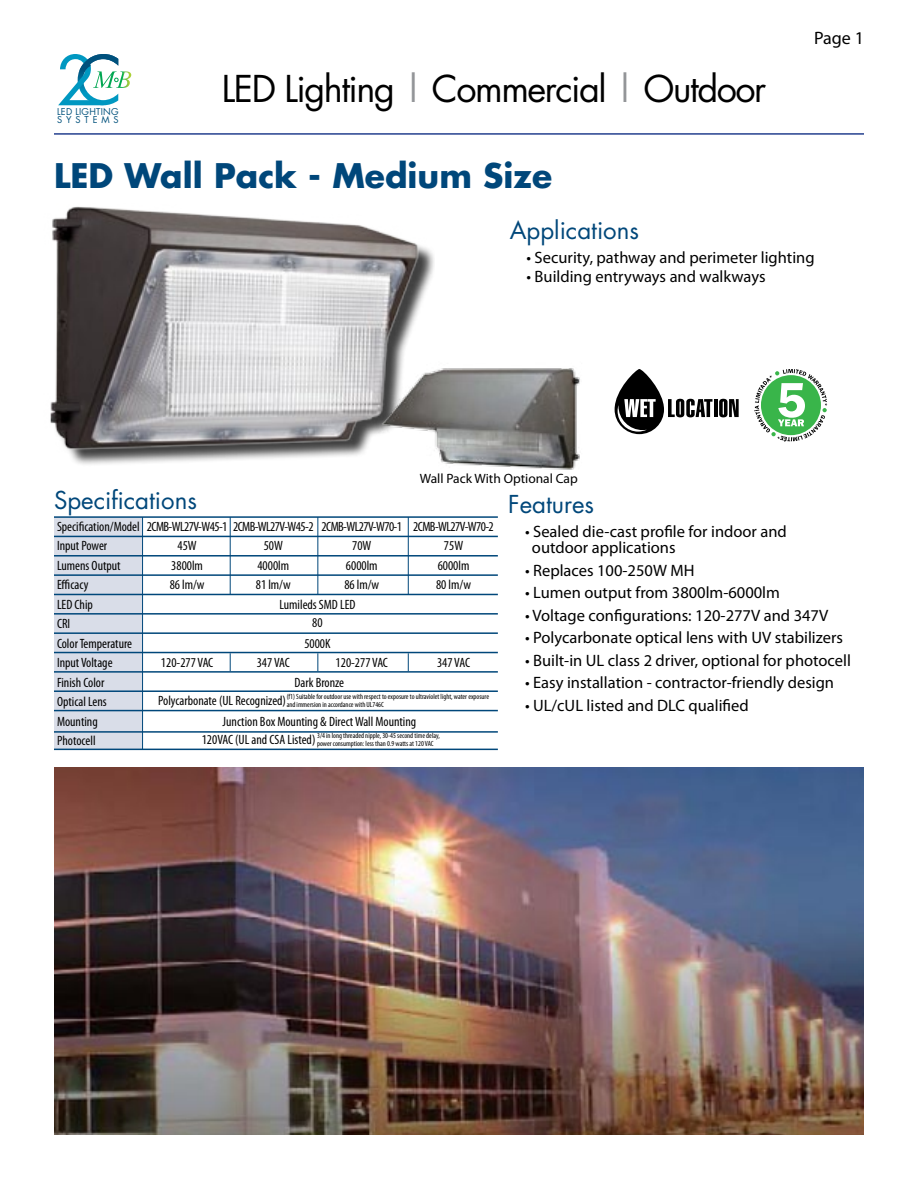
<style>
.page{position:relative;width:918px;height:1188px;background:#fff}
.page>*{position:absolute;margin:0;border:0;box-sizing:border-box;transform-origin:0 0}
.t1{font:36px "Futura";letter-spacing:-.04em;color:#000}
.t2{font:700 33px "Futura";color:#00477a}
.t3{font:24px "Futura";color:#00477a}
.t4{font:18px "Myriad Pro";color:#000}
.t5{font:16.5px/16.5px "Myriad Pro";color:#000}
.t6{font:condensed 13.5px/19.5px "Myriad Pro";color:#000}
.t7{font:condensed 13.5px/19.5px "Myriad Pro";letter-spacing:-.02em;color:#000;text-align:center}
.t8{font:condensed 13.5px "Myriad Pro";letter-spacing:-.04em;color:#000}
.t9{font:13.5px "Myriad Pro";color:#000}
.t10{font:9.15px/8.2px "Futura";letter-spacing:.025em;color:#00517c}
.t11{font:condensed 7.5px/7.5px "Myriad Pro";color:#000}
.s1{color:#939598}
</style>
<div class="page">
<svg style="left:58px;top:54px;width:73px;height:51px"></svg>
<hr style="left:54px;top:133px;width:810px;height:2px;background:#25408f">
<img style="left:50px;top:206px;width:383px;height:259px">
<div style="left:54px;top:517px;width:88px;height:232px;background:#d9dde8"></div>
<img style="left:54px;top:768px;width:810px;height:366px">
<img style="left:378px;top:350px;width:202px;height:120px">
<hr style="left:54px;top:516px;width:444px;height:2px;background:#00477a">
<hr style="left:54px;top:731px;width:444px;height:2px;background:#00477a">
<hr style="left:54px;top:749px;width:444px;height:1px;background:#00477a">
<hr style="left:54px;top:536px;width:444px;height:1px;background:#00477a">
<hr style="left:54px;top:555px;width:444px;height:2px;background:#00477a">
<hr style="left:54px;top:574px;width:444px;height:2px;background:#00477a">
<hr style="left:54px;top:594px;width:444px;height:1px;background:#00477a">
<hr style="left:54px;top:613px;width:444px;height:2px;background:#00477a">
<hr style="left:54px;top:632px;width:444px;height:2px;background:#00477a">
<hr style="left:54px;top:652px;width:444px;height:1px;background:#00477a">
<hr style="left:54px;top:671px;width:444px;height:2px;background:#00477a">
<hr style="left:54px;top:690px;width:444px;height:2px;background:#00477a">
<hr style="left:54px;top:710px;width:444px;height:1px;background:#00477a">
<hr style="left:142px;top:517px;width:1px;height:232px;background:#00477a">
<hr style="left:230px;top:517px;width:1px;height:77px;background:#00477a">
<svg style="left:230px;top:653px;width:1px;height:18px"></svg>
<hr style="left:317px;top:517px;width:1px;height:77px;background:#00477a">
<hr style="left:408px;top:517px;width:1px;height:77px;background:#00477a">
<svg style="left:317px;top:653px;width:1px;height:18px"></svg>
<svg style="left:408px;top:653px;width:1px;height:18px"></svg>
<svg style="left:754px;top:369px;width:73px;height:73px"></svg>
<svg style="left:615px;top:369px;width:49px;height:65px"></svg>
<svg style="left:618px;top:399px;width:38px;height:33px"></svg>
<svg style="left:668px;top:399px;width:44px;height:18px"></svg>
<hr style="left:714px;top:399px;width:3px;height:18px;background:#000">
<svg style="left:719px;top:399px;width:20px;height:18px"></svg>
<p class="t10" style="left:57px;top:107px;width:63px">LED LIGHTING<br>SYSTEMS</p>
<h1 class="t1" style="left:222px;top:64px;width:546px">LED Lighting <span class="s1">|</span> Commercial <span class="s1">|</span> Outdoor</h1>
<h2 class="t2" style="left:54px;top:153px;width:500px">LED Wall Pack - Medium Size</h2>
<h3 class="t3" style="left:510px;top:214px;width:131px">Applications</h3>
<p class="t4" style="left:814px;top:27px;width:51px">Page 1</p>
<p class="t5" style="left:526px;top:249px;width:290px">• Security, pathway and perimeter lighting</p>
<p class="t5" style="left:526px;top:268px;width:241px">• Building entryways and walkways</p>
<p class="t9" style="left:420px;top:470px;width:159px">Wall Pack With Optional Cap</p>
<p class="t5" style="left:532px;top:523px;width:256px;text-indent:-7px">• Sealed die-cast profile for indoor and outdoor applications</p>
<p class="t5" style="left:525px;top:562px;width:171px">• Replaces 100-250W MH</p>
<p class="t5" style="left:525px;top:584px;width:256px">• Lumen output from 3800lm-6000lm</p>
<p class="t5" style="left:525px;top:607px;width:305px">• Voltage configurations: 120-277V and 347V</p>
<p class="t5" style="left:525px;top:629px;width:319px">• Polycarbonate optical lens with UV stabilizers</p>
<p class="t5" style="left:525px;top:652px;width:327px">• Built-in UL class 2 driver, optional for photocell</p>
<p class="t5" style="left:525px;top:674px;width:311px">• Easy installation - contractor-friendly design</p>
<p class="t5" style="left:525px;top:697px;width:225px">• UL/cUL listed and DLC qualified</p>
<h3 class="t3" style="left:54px;top:484px;width:144px">Specifications</h3>
<h3 class="t3" style="left:508px;top:488px;width:87px">Features</h3>
<p class="t6" style="left:57px;top:516px;width:84px">Specification/Model<br>Input Power<br>Lumens Output<br>Efficacy<br>LED Chip<br>CRI<br>Color Temperature<br>Input Voltage<br>Finish Color<br>Optical Lens<br>Mounting<br>Photocell</p>
<p class="t8" style="left:147px;top:518px;width:168px">2CMB-WL27V-W45-1 2CMB-WL27V-W45-2</p>
<p class="t7" style="left:322px;top:516px;width:82px">2CMB-WL27V-W70-1<br>70W<br>6000lm<br>86 lm/w</p>
<p class="t7" style="left:413px;top:516px;width:82px">2CMB-WL27V-W70-2<br>75W<br>6000lm<br>80 lm/w</p>
<p class="t6" style="left:256px;top:536px;width:36px;text-align:center">50W<br>4000lm<br>81 lm/w</p>
<p class="t6" style="left:178px;top:536px;width:21px">45W</p>
<p class="t6" style="left:171px;top:555px;width:33px">3800lm</p>
<p class="t6" style="left:170px;top:575px;width:36px">86 lm/w</p>
<p class="t6" style="left:279px;top:595px;width:78px">Lumileds SMD LED</p>
<p class="t6" style="left:312px;top:613px;width:12px">80</p>
<p class="t6" style="left:304px;top:633px;width:28px">5000K</p>
<p class="t6" style="left:336px;top:653px;width:54px">120-277 VAC</p>
<p class="t6" style="left:257px;top:653px;width:34px">347 VAC</p>
<p class="t6" style="left:161px;top:653px;width:54px">120-277 VAC</p>
<p class="t6" style="left:437px;top:653px;width:34px">347 VAC</p>
<p class="t6" style="left:295px;top:672px;width:51px">Dark Bronze</p>
<p class="t11" style="left:287px;top:693px;width:204px">(f1) Suitable for outdoor use with respect to exposure to ultraviolet light, water exposure and immersion in accordance with UL746C</p>
<p class="t11" style="left:317px;top:732px;width:124px">3/4 in long threaded nipple, 30-45 second time delay, power consumption: less than 0.9 watts at 120 VAC</p>
<p class="t6" style="left:158px;top:691px;width:129px">Polycarbonate (UL Recognized)</p>
<p class="t6" style="left:202px;top:730px;width:115px">120VAC (UL and CSA Listed)</p>
<p class="t6" style="left:223px;top:711px;width:195px">Junction Box Mounting &amp; Direct Wall Mounting</p>
</div>
